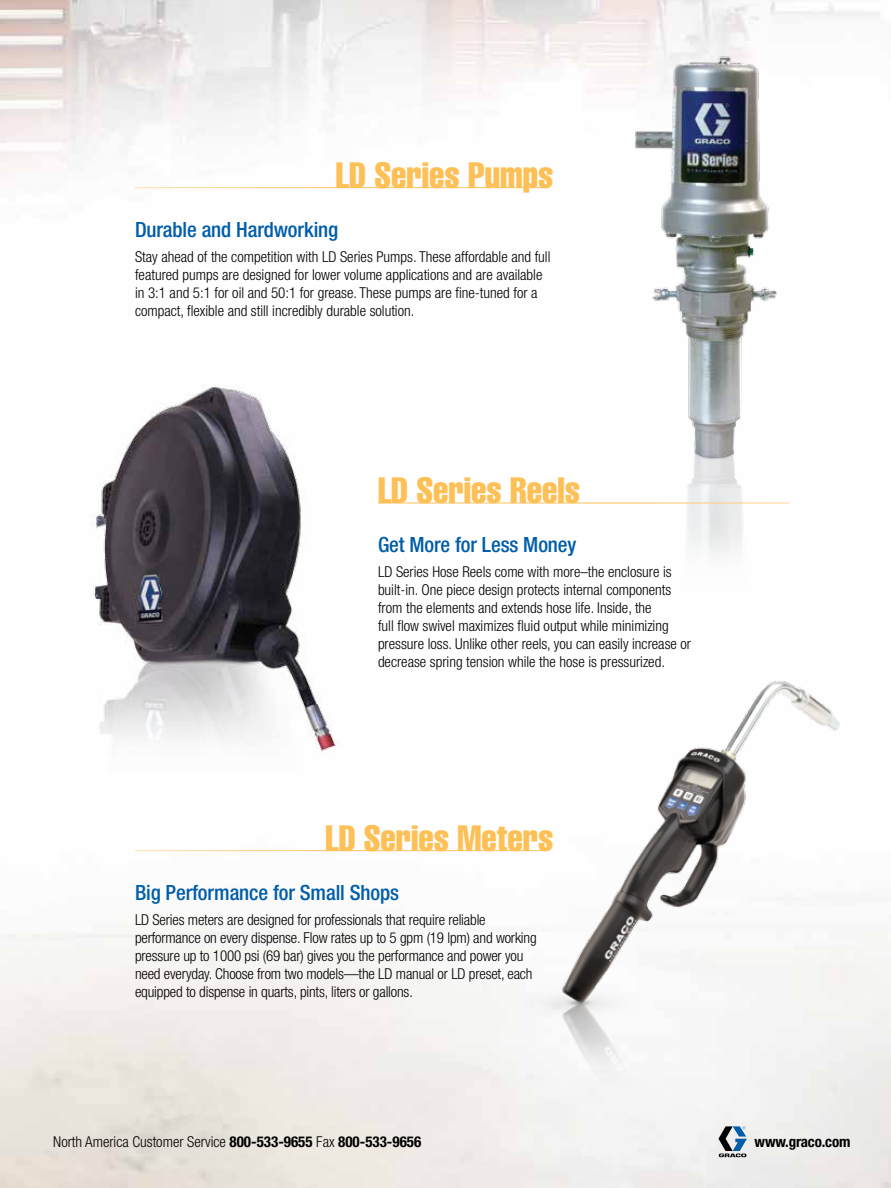
<style>
.page{position:relative;width:891px;height:1188px;background:#fff}
.page>*{position:absolute;margin:0;border:0;box-sizing:border-box;transform-origin:0 0}
.t1{font:36px "Helvetica LT Std Comp";color:#fdc057}
.t2{font:500 condensed 21px "Helvetica Neue LT Std";letter-spacing:-.005em;color:#005daa}
.t3{font:300 condensed 15px/18px "Helvetica Neue LT Std";color:#000}
.t4{font:700 condensed 15px "Helvetica Neue LT Std";letter-spacing:-.01em;color:#000}
.s1{font-weight:700}
</style>
<div class="page">
<img style="left:90px;top:384px;width:267px;height:468px">
<img style="left:390px;top:680px;width:489px;height:460px">
<hr style="left:135px;top:850px;width:411px;height:1px;background:#fff">
<img style="left:592px;top:34px;width:238px;height:541px">
<hr style="left:378px;top:503px;width:411px;height:1px;background:#fff">
<svg style="left:718px;top:1126px;width:29px;height:31px"></svg>
<h1 class="t1" style="left:336px;top:152px;width:219px">LD Series Pumps</h1>
<h2 class="t2" style="left:135px;top:217px;width:205px">Durable and Hardworking</h2>
<p class="t3" style="left:135px;top:247px;width:417px">Stay ahead of the competition with LD Series Pumps. These affordable and full featured pumps are designed for lower volume applications and are available in 3:1 and 5:1 for oil and 50:1 for grease. These pumps are fine-tuned for a compact, flexible and still incredibly durable solution.</p>
<h1 class="t1" style="left:378px;top:468px;width:204px">LD Series Reels</h1>
<h2 class="t2" style="left:378px;top:532px;width:200px">Get More for Less Money</h2>
<p class="t3" style="left:378px;top:562px;width:315px">LD Series Hose Reels come with more–the enclosure is built-in. One piece design protects internal components from the elements and extends hose life. Inside, the<br>full flow swivel maximizes fluid output while minimizing pressure loss. Unlike other reels, you can easily increase or decrease spring tension while the hose is pressurized.</p>
<h1 class="t1" style="left:325px;top:815px;width:230px">LD Series Meters</h1>
<h2 class="t2" style="left:135px;top:880px;width:266px">Big Performance for Small Shops</h2>
<p class="t3" style="left:135px;top:910px;width:403px">LD Series meters are designed for professionals that require reliable performance on every dispense. Flow rates up to 5 gpm (19 lpm) and working pressure up to 1000 psi (69 bar) gives you the performance and power you need everyday. Choose from two models—the LD manual or LD preset, each equipped to dispense in quarts, pints, liters or gallons.</p>
<p class="t3" style="left:53px;top:1133px;width:370px">North America Customer Service <span class="s1">800-533-9655</span> Fax <span class="s1">800-533-9656</span></p>
<p class="t4" style="left:755px;top:1133px;width:97px">www.graco.com</p>
</div>
